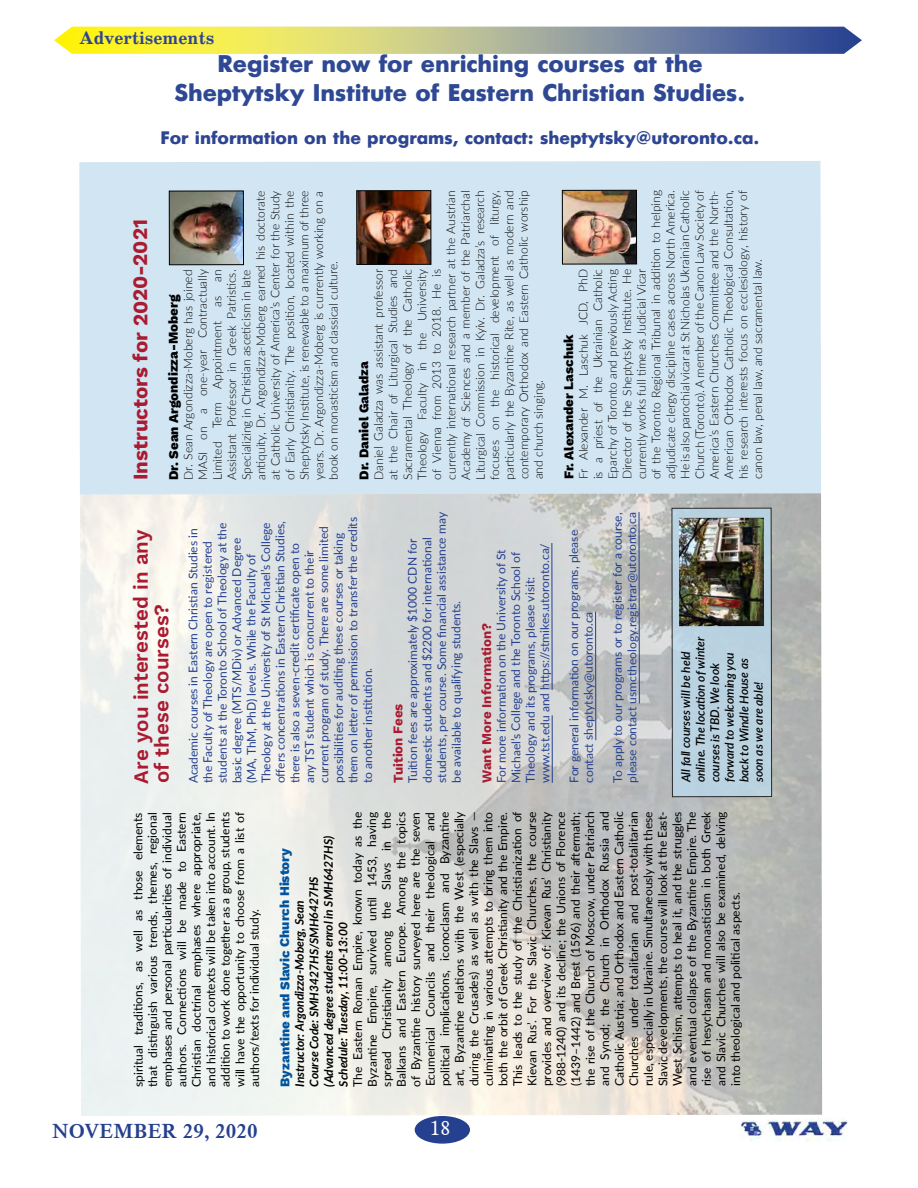
<style>
.page{position:relative;width:918px;height:1188px;background:#fff}
.page>*{position:absolute;margin:0;border:0;box-sizing:border-box;transform-origin:0 0}
.t1{font:700 24px/28.8px "Ukrainian Futuris";color:#2e4893;text-align:center}
.t2{font:700 21px "CR Timesky Cyrillic";color:#25408f}
.t3{font:21px "CR Timesky Cyrillic";color:#fff}
.t4{font:600 20.55px/20.7px "Work Sans";letter-spacing:-.005em;color:#aa1a30}
.t5{font:700 20.55px "Work Sans";color:#aa1a30}
.t6{font:700 18px "Ukrainian Futuris";color:#2d4592}
.t7{font:700 18px "Ukrainian School";color:#2d4592}
.t8{font:800 13.35px "Work Sans";color:#000}
.t9{font:800 13.35px "Work Sans";color:#00549f}
.t10{font:700 13.35px "Work Sans";color:#aa1a30}
.t11{font:12.15px/14.5px "Lato";color:#000;text-align:justify}
.t12{font:300 12.15px/14.5px "Lato";color:#000}
.t13{font:12.15px/14.5px "Lato";color:#25408f}
.t14{font:italic 700 12.15px/14.5px "Lato";color:#000}
.t15{font:italic 600 12.15px/14.5px "Lato";color:#000}
</style>
<div class="page">
<img style="left:741px;top:1119px;width:107px;height:22px">
<div style="left:415px;top:1117px;width:54px;height:26px;background:#25408f;border-radius:50%"></div>
<div style="left:415px;top:1116px;width:55px;height:28px;border:2px solid #25408f;border-radius:50%"></div>
<svg style="left:54px;top:27px;width:808px;height:27px;background:#b2b77e"></svg>
<div style="left:79px;top:161px;width:742px;height:332px;background:#d1e5f2"></div>
<img style="left:80px;top:493px;width:742px;height:623px">
<img style="left:171px;top:193px;width:71px;height:70px">
<div style="left:169px;top:191px;width:75px;height:74px;border:1px solid #000"></div>
<img style="left:359px;top:192px;width:70px;height:71px">
<div style="left:357px;top:190px;width:74px;height:75px;border:1px solid #000"></div>
<img style="left:564px;top:192px;width:71px;height:70px">
<div style="left:562px;top:190px;width:75px;height:74px;border:1px solid #000"></div>
<hr style="left:552px;top:715px;width:1px;height:68px;background:#25408f">
<hr style="left:552px;top:543px;width:1px;height:147px;background:#25408f">
<hr style="left:595px;top:612px;width:1px;height:128px;background:#25408f">
<hr style="left:639px;top:512px;width:1px;height:191px;background:#25408f">
<svg style="left:671px;top:508px;width:101px;height:289px;background:#b4cbd9"></svg>
<img style="left:679px;top:518px;width:85px;height:108px">
<h3 class="t7" style="left:79px;top:29px;width:137px">Advertisements</h3>
<h1 class="t1" style="left:175px;top:49px;width:572px">Register now for enriching courses at the<br>Sheptytsky Institute of Eastern Christian Studies.</h1>
<h3 class="t6" style="left:161px;top:128px;width:600px">For information on the programs, contact: sheptytsky@utoronto.ca.</h3>
<h3 class="t5" style="left:129px;top:480px;width:262px;rotate:-90deg">Instructors for 2020-2021</h3>
<p class="t12" style="left:180px;top:480px;width:291px;rotate:-90deg">Dr. Sean Argondizza-Moberg has joined<br>MASI on a one-year Contractually<br>Limited Term Appointment as an<br>Assistant Professor in Greek Patristics.<br>Specializing in Christian asceticism in late<br>antiquity, Dr. Argondizza-Moberg earned his doctorate at Catholic University of America’s Center for the Study of Early Christianity. The position, located within the Sheptytsky Institute, is renewable to a maximum of three years. Dr. Argondizza-Moberg is currently working on a book on monasticism and classical culture.</p>
<p class="t8" style="left:166px;top:480px;width:187px;rotate:-90deg">Dr. Sean Argondizza-Moberg</p>
<p class="t12" style="left:371px;top:480px;width:291px;rotate:-90deg">Daniel Galadza was assistant professor<br>at the Chair of Liturgical Studies and<br>Sacramental Theology of the Catholic<br>Theology Faculty in the University<br>of Vienna from 2013 to 2018. He is<br>currently international research partner at the Austrian Academy of Sciences and a member of the Patriarchal Liturgical Commission in Kyiv. Dr. Galadza’s research focuses on the historical development of liturgy, particularly the Byzantine Rite, as well as modern and contemporary Orthodox and Eastern Catholic worship and church singing.</p>
<p class="t8" style="left:356px;top:480px;width:120px;rotate:-90deg">Dr. Daniel Galadza</p>
<p class="t12" style="left:576px;top:479px;width:291px;rotate:-90deg">Fr Alexander M. Laschuk JCD, PhD<br>is a priest of the Ukrainian Catholic<br>Eparchy of Toronto and previously Acting<br>Director of the Sheptytsky Institute. He<br>currently works full time as Judicial Vicar<br>of the Toronto Regional Tribunal in addition to helping adjudicate clergy discipline cases across North America.<br>He is also parochial vicar at St Nicholas Ukrainian Catholic Church (Toronto). A member of the Canon Law Society of America’s Eastern Churches Committee and the North-American Orthodox Catholic Theological Consultation, his research interests focus on ecclesiology, history of canon law, penal law, and sacramental law.</p>
<p class="t8" style="left:561px;top:479px;width:147px;rotate:-90deg">Fr. Alexander Laschuk</p>
<h3 class="t4" style="left:132px;top:784px;width:255px;rotate:-90deg">Are you interested in any of these courses?</h3>
<p class="t13" style="left:185px;top:783px;width:268px;rotate:-90deg">Academic courses in Eastern Christian Studies in the Faculty of Theology are open to registered students at the Toronto School of Theology at the basic degree (MTS/MDiv) or Advanced Degree (MA, ThM, PhD) levels. While the Faculty of Theology at the University of St Michael’s College offers concentrations in Eastern Christian Studies, there is also a seven-credit certificate open to<br>any TST student which is concurrent to their current program of study. There are some limited possibilities for auditing these courses or taking them on letter of permission to transfer the credits to another institution.</p>
<p class="t13" style="left:405px;top:783px;width:272px;rotate:-90deg">Tuition fees are approximately $1000 CDN for domestic students and $2200 for international students, per course. Some financial assistance may be available to qualifying students.</p>
<p class="t10" style="left:390px;top:783px;width:81px;rotate:-90deg">Tuition Fees</p>
<p class="t13" style="left:493px;top:783px;width:241px;rotate:-90deg">For more information on the University of St Michael’s College and the Toronto School of Theology and its programs, please visit: www.tst.edu and https://stmikes.utoronto.ca/</p>
<p class="t10" style="left:479px;top:783px;width:161px;rotate:-90deg">Want More Information?</p>
<p class="t13" style="left:566px;top:783px;width:254px;rotate:-90deg">For general information on our programs, please contact sheptytsky@utoronto.ca</p>
<p class="t13" style="left:610px;top:783px;width:272px;rotate:-90deg">To apply to our programs or to register for a course, please contact usmctheology.registrar@utoronto.ca</p>
<p class="t15" style="left:678px;top:782px;width:147px;rotate:-90deg">All fall courses will be held online. The location of winter courses is TBD. We look forward to welcoming you back to Windle House as soon as we are able!</p>
<p class="t11" style="left:130px;top:1087px;width:276px;rotate:-90deg">spiritual traditions, as well as those elements that distinguish various trends, themes, regional emphases and personal particularities of individual authors. Connections will be made to Eastern Christian doctrinal emphases where appropriate, and historical contexts will be taken into account. In addition to work done together as a group, students will have the opportunity to choose from a list of authors/texts for individual study.</p>
<p class="t11" style="left:350px;top:1087px;width:277px;rotate:-90deg">The Eastern Roman Empire, known today as the Byzantine Empire, survived until 1453, having spread Christianity among the Slavs in the Balkans and Eastern Europe. Among the topics of Byzantine history surveyed here are the seven Ecumenical Councils and their theological and political implications, iconoclasm and Byzantine art, Byzantine relations with the West (especially during the Crusades) as well as with the Slavs — culminating in various attempts to bring them into both the orbit of Greek Christianity and the Empire.<br>This leads to the study of the Christianization of Kievan Rus’. For the Slavic Churches, the course provides and overview of: Kievan Rus’ Christianity (988-1240) and its decline; the Unions of Florence (1439–1442) and Brest (1596) and their aftermath; the rise of the Church of Moscow, under Patriarch and Synod; the Church in Orthodox Russia and Catholic Austria; and Orthodox and Eastern Catholic Churches under totalitarian and post-totalitarian rule, especially in Ukraine. Simultaneously with these Slavic developments, the course will look at the East-West Schism, attempts to heal it, and the struggles and eventual collapse of the Byzantine Empire. The rise of hesychasm and monasticism in both Greek and Slavic Churches will also be examined, delving into theological and political aspects.</p>
<p class="t9" style="left:277px;top:1087px;width:240px;rotate:-90deg">Byzantine and Slavic Church History</p>
<p class="t14" style="left:292px;top:1087px;width:253px;rotate:-90deg">Instructor: Argondizza-Moberg, Sean<br>Course Code: SMH3427HS/SMH6427HS (Advanced degree students enrol in SMH6427HS)<br>Schedule: Tuesday, 11:00-13:00</p>
<h2 class="t2" style="left:52px;top:1120px;width:207px">NOVEMBER 29, 2020</h2>
<h2 class="t3" style="left:430px;top:1116px;width:22px">18</h2>
</div>
